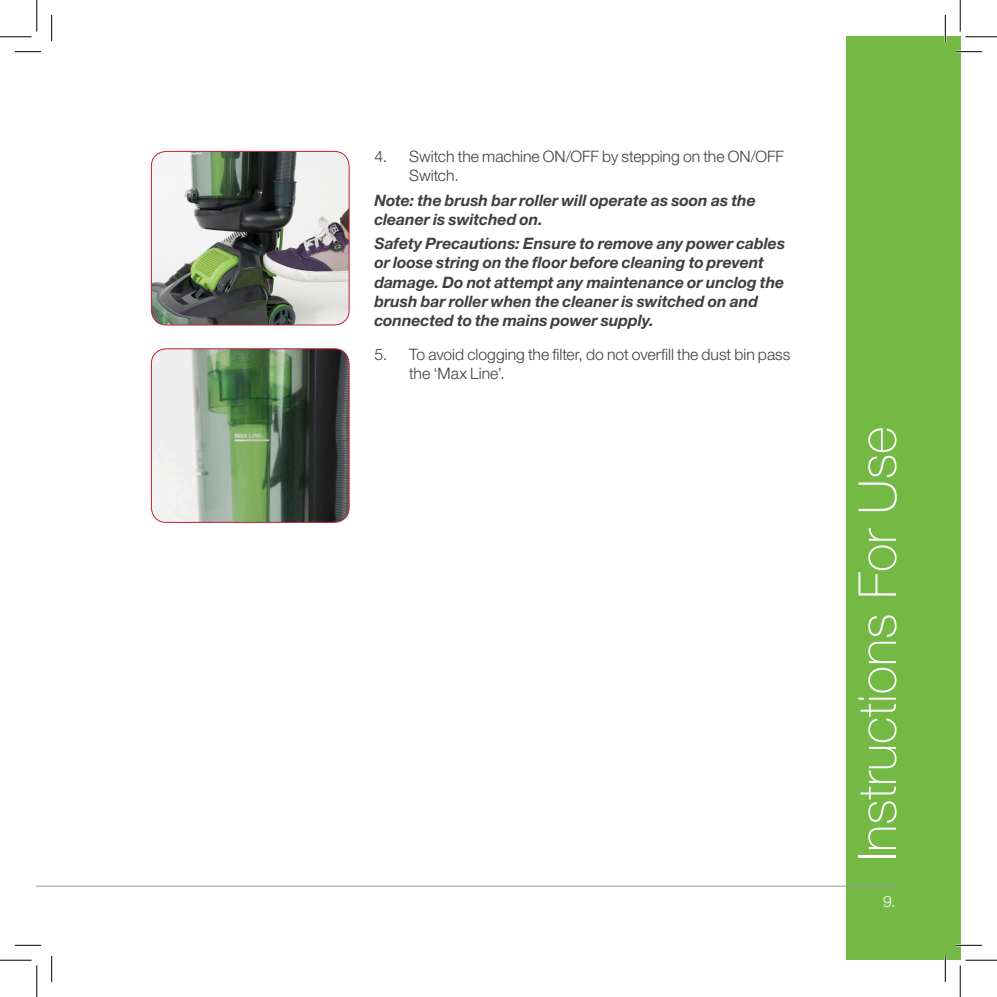
<style>
.page{position:relative;width:997px;height:997px;background:#fff}
.page>*{position:absolute;margin:0;border:0;box-sizing:border-box;transform-origin:0 0}
.t1{font:100 52.5px "Helvetica Neue LT Std";color:#fff}
.Body_Copy{font:italic 700 15.75px/19.2px "Helvetica Neue LT Std";color:#3e3e3f}
.Body_Copy-2{font:300 15.75px/19.2px "Helvetica Neue LT Std";color:#3e3e3f}
.t2{font:300 15.75px "Helvetica Neue LT Std";color:#fff}
</style>
<div class="page">
<div style="left:845px;top:37px;width:114px;height:922px;background:#73b943"></div>
<hr style="left:52px;top:885px;width:843px;height:1px;background:#939598">
<svg style="left:37px;top:885px;width:15px;height:1px"></svg>
<img style="left:151px;top:151px;width:198px;height:174px">
<div style="left:151px;top:151px;width:198px;height:174px;border:1px solid #c41f32;border-radius:15px"></div>
<img style="left:151px;top:349px;width:198px;height:173px">
<div style="left:151px;top:348px;width:198px;height:174px;border:1px solid #c41f32;border-radius:15px"></div>
<hr style="left:955px;top:51px;width:26px;height:2px;background:#fff">
<hr style="left:955px;top:943px;width:26px;height:3px;background:#fff">
<hr style="left:943px;top:15px;width:3px;height:26px;background:#fff">
<hr style="left:943px;top:955px;width:3px;height:26px;background:#fff">
<svg style="left:15px;top:51px;width:26px;height:1px"></svg>
<svg style="left:955px;top:51px;width:26px;height:1px"></svg>
<svg style="left:15px;top:944px;width:26px;height:1px"></svg>
<svg style="left:955px;top:944px;width:26px;height:1px"></svg>
<svg style="left:51px;top:15px;width:1px;height:26px"></svg>
<svg style="left:51px;top:955px;width:1px;height:26px"></svg>
<svg style="left:944px;top:15px;width:1px;height:26px"></svg>
<svg style="left:944px;top:955px;width:1px;height:26px"></svg>
<hr style="left:0;top:36px;width:32px;height:1px;background:#000">
<hr style="left:965px;top:36px;width:31px;height:1px;background:#000">
<hr style="left:0;top:959px;width:32px;height:1px;background:#000">
<hr style="left:965px;top:959px;width:31px;height:1px;background:#000">
<hr style="left:36px;top:0;width:1px;height:32px;background:#000">
<hr style="left:36px;top:965px;width:1px;height:31px;background:#000">
<hr style="left:959px;top:0;width:1px;height:32px;background:#000">
<hr style="left:959px;top:965px;width:1px;height:31px;background:#000">
<p class="Body_Copy-2" style="left:409px;top:147px;width:376px;text-indent:-35px">4. Switch the machine ON/OFF by stepping on the ON/OFF<br>Switch.</p>
<p class="Body_Copy" style="left:374px;top:190px;width:383px">Note: the brush bar roller will operate as soon as the cleaner is switched on.</p>
<p class="Body_Copy" style="left:374px;top:233px;width:412px">Safety Precautions: Ensure to remove any power cables or loose string on the floor before cleaning to prevent damage. Do not attempt any maintenance or unclog the brush bar roller when the cleaner is switched on and connected to the mains power supply.</p>
<p class="Body_Copy-2" style="left:409px;top:344px;width:382px;text-indent:-35px">5. To avoid clogging the filter, do not overfill the dust bin pass the ‘Max Line’.</p>
<p class="t1" style="left:847px;top:860px;width:435px;rotate:-90deg">Instructions For Use</p>
<p class="t2" style="left:882px;top:891px;width:14px">9.</p>
</div>
